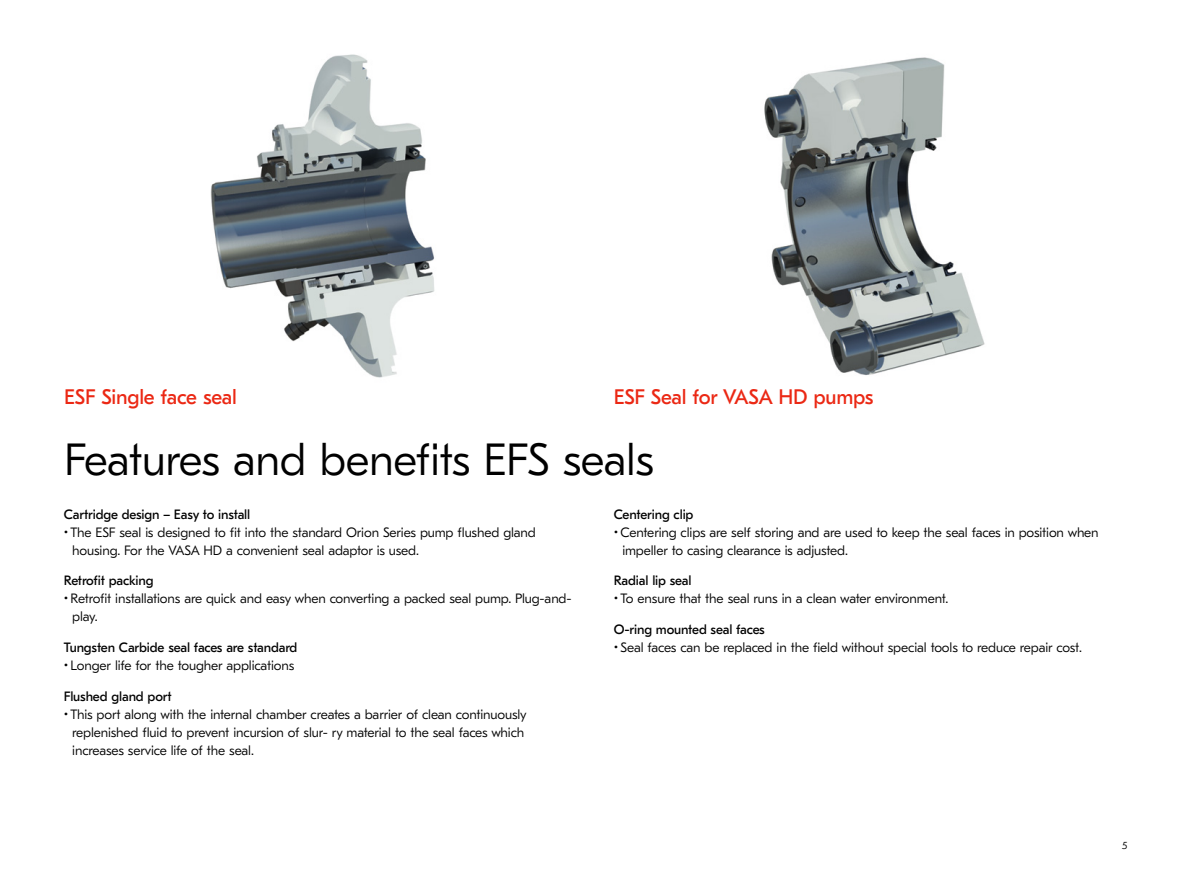
<style>
.page{position:relative;width:1191px;height:893px;background:#fff}
.page>*{position:absolute;margin:0;border:0;box-sizing:border-box;transform-origin:0 0}
.t1{font:300 45px "GT Eesti LC Text";letter-spacing:-.01em;color:#000}
.t2{font:21px "GT Eesti LC Text";letter-spacing:-.01em;color:#eb2814}
.t3{font:300 13.5px/18px "GT Eesti LC Text";letter-spacing:-.01em;color:#000}
.t4{font:13.5px "GT Eesti LC Text";letter-spacing:-.01em;color:#000}
.t5{font:300 10.5px "GT Eesti LC Text";color:#000}
</style>
<div class="page">
<img style="left:210px;top:54px;width:225px;height:324px">
<img style="left:764px;top:57px;width:221px;height:318px">
<h2 class="t2" style="left:64px;top:385px;width:174px">ESF Single face seal</h2>
<h2 class="t2" style="left:614px;top:385px;width:261px">ESF Seal for VASA HD pumps</h2>
<h1 class="t1" style="left:64px;top:434px;width:591px">Features and benefits EFS seals</h1>
<p class="t4" style="left:64px;top:506px;width:188px">Cartridge design – Easy to install</p>
<p class="t3" style="left:72px;top:523px;width:465px;text-indent:-9px">• The ESF seal is designed to fit into the standard Orion Series pump flushed gland housing. For the VASA HD a convenient seal adaptor is used.</p>
<p class="t4" style="left:64px;top:573px;width:91px">Retrofit packing</p>
<p class="t3" style="left:72px;top:590px;width:501px;text-indent:-9px">• Retrofit installations are quick and easy when converting a packed seal pump. Plug-and&shy;play.</p>
<p class="t4" style="left:64px;top:640px;width:235px">Tungsten Carbide seal faces are standard</p>
<p class="t3" style="left:64px;top:657px;width:232px">• Longer life for the tougher applications</p>
<p class="t4" style="left:64px;top:689px;width:109px">Flushed gland port</p>
<p class="t3" style="left:72px;top:705px;width:456px;text-indent:-9px">• This port along with the internal chamber creates a barrier of clean continuously replenished fluid to prevent incursion of slur- ry material to the seal faces which increases service life of the seal.</p>
<p class="t4" style="left:614px;top:506px;width:81px">Centering clip</p>
<p class="t3" style="left:622px;top:523px;width:478px;text-indent:-9px">• Centering clips are self storing and are used to keep the seal faces in position when impeller to casing clearance is adjusted.</p>
<p class="t4" style="left:614px;top:573px;width:79px">Radial lip seal</p>
<p class="t3" style="left:614px;top:590px;width:336px">• To ensure that the seal runs in a clean water environment.</p>
<p class="t4" style="left:614px;top:622px;width:152px">O-ring mounted seal faces</p>
<p class="t3" style="left:614px;top:639px;width:469px">• Seal faces can be replaced in the field without special tools to reduce repair cost.</p>
<p class="t5" style="left:1122px;top:840px;width:7px">5</p>
</div>
